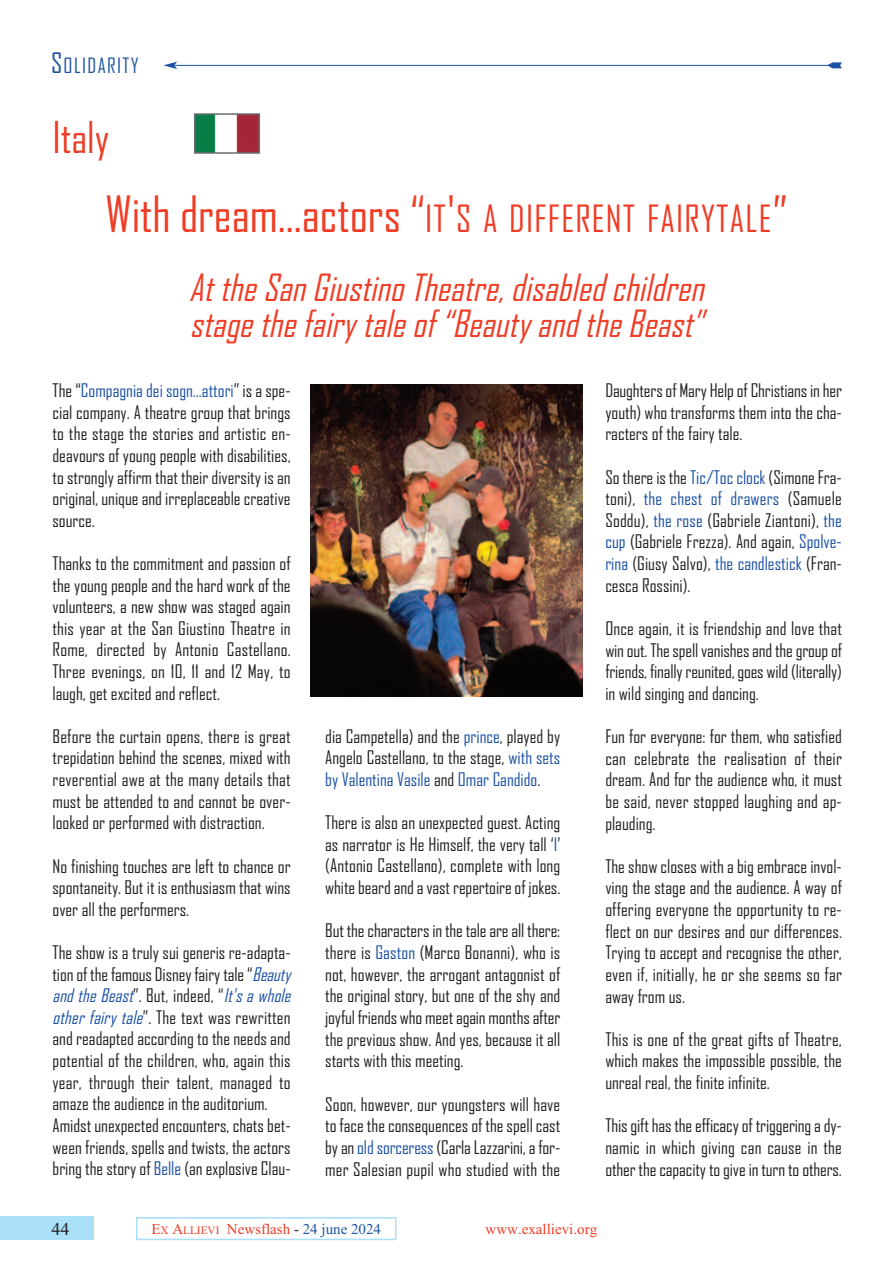
<style>
.page{position:relative;width:893px;height:1263px;background:#fff}
.page>*{position:absolute;margin:0;border:0;box-sizing:border-box;transform-origin:0 0}
.t1{font:42px "Agency FB";color:#ef3c25}
.t2{font:italic 36px/69.2px "Agency FB";color:#ef3c25;text-align:center}
.t3{font:20.25px "Agency FB";letter-spacing:.065em;color:#1c52a4}
.t4{font:18px/21.6px "Agency FB";color:#231f20;text-align:justify}
.t5{font:18px "Times New Roman";color:#231f20}
.t6{font:15px "Times New Roman";color:#ef3c25}
.s1{font-size:27px}
.s2{font-style:normal;font-size:48px}
.s3{font-style:normal}
.s4{color:#1c52a4}
.s5{font-style:italic;color:#1c52a4}
.s6{font-size:11.25px}
.s7{color:#231f20}
</style>
<div class="page">
<div style="left:136px;top:1217px;width:260px;height:23px;border:2px solid #aae0f9"></div>
<div style="left:0;top:1216px;width:93px;height:24px;background:#aae0f9"></div>
<img style="left:197px;top:116px;width:60px;height:35px">
<div style="left:194px;top:113px;width:66px;height:41px;border:2px solid #6c6d70"></div>
<img style="left:311px;top:384px;width:272px;height:312px">
<hr style="left:175px;top:65px;width:656px;height:1px;background:#1c52a4">
<svg style="left:163px;top:62px;width:14px;height:7px"></svg>
<svg style="left:827px;top:62px;width:15px;height:6px"></svg>
<p class="t3" style="left:51px;top:54px;width:89px"><span class="s1">S</span>OLIDARITY</p>
<h1 class="t1" style="left:53px;top:114px;width:58px">Italy</h1>
<h2 class="t2" style="left:105px;top:185px;width:684px"><span class="s2">With dream...actors “</span><span class="s3">IT</span><span class="s2">'</span><span class="s3">S A DIFFERENT FAIRYTALE</span><span class="s2">”<br></span>At the San Giustino Theatre, disabled children</h2>
<h2 class="t2" style="left:190px;top:290px;width:524px">stage the fairy tale of “Beauty and the Beast”</h2>
<p class="t4" style="left:53px;top:380px;width:240px">The “<span class="s4">Compagnia dei sogn...attori</span>” is a spe&shy;cial company. A theatre group that brings to the stage the stories and artistic en&shy;deavours of young people with disabilities, to strongly affirm that their diversity is an original, unique and irreplaceable creative source.</p>
<p class="t4" style="left:53px;top:553px;width:240px">Thanks to the commitment and passion of the young people and the hard work of the volunteers, a new show was staged again this year at the San Giustino Theatre in Rome, directed by Antonio Castellano.<br>Three evenings, on 10, 11 and 12 May, to laugh, get excited and reflect.</p>
<p class="t4" style="left:53px;top:726px;width:240px">Before the curtain opens, there is great trepidation behind the scenes, mixed with reverential awe at the many details that must be attended to and cannot be over&shy;looked or performed with distraction.</p>
<p class="t4" style="left:53px;top:855px;width:240px">No finishing touches are left to chance or spontaneity. But it is enthusiasm that wins over all the performers.</p>
<p class="t4" style="left:53px;top:942px;width:244px;text-align:left">The show is a truly sui generis re-adapta&shy;tion of the famous Disney fairy tale “<span class="s5">Beauty andtheBeast</span>”. But, indeed, “<span class="s5">It'sawhole otherfairytale</span>”. The text was rewritten and readapted according to the needs and potential of the children, who, again this year, through their talent, managed to amaze the audience in the auditorium.<br>Amidst unexpected encounters, chats bet&shy;ween friends, spells and twists, the actors bring the story of <span class="s4">Belle</span> (an explosive Clau-</p>
<p class="t4" style="left:325px;top:725px;width:237px">dia Campetella) and the <span class="s4">prince</span>, played by Angelo Castellano, to the stage, <span class="s4">with sets by Valentina Vasile</span> and <span class="s4">Omar Candido</span>.</p>
<p class="t4" style="left:325px;top:812px;width:237px">There is also an unexpected guest. Acting as narrator is He Himself, the very tall ‘<span class="s4">I</span>’ (Antonio Castellano), complete with long white beard and a vast repertoire of jokes.</p>
<p class="t4" style="left:325px;top:920px;width:237px">But the characters in the tale are all there: there is <span class="s4">Gaston</span> (Marco Bonanni), who is not, however, the arrogant antagonist of the original story, but one of the shy and joyful friends who meet again months after the previous show. And yes, because it all starts with this meeting.</p>
<p class="t4" style="left:325px;top:1093px;width:237px">Soon, however, our youngsters will have to face the consequences of the spell cast by an <span class="s4">old sorceress</span> (Carla Lazzarini, a for&shy;mer Salesian pupil who studied with the</p>
<p class="t4" style="left:605px;top:380px;width:238px">Daughters of Mary Help of Christians in her youth) who transforms them into the cha&shy;racters of the fairy tale.</p>
<p class="t4" style="left:605px;top:466px;width:238px">So there is the <span class="s4">Tic/Toc clock</span> (Simone Fra&shy;toni), <span class="s4">the chest of drawers</span> (Samuele Soddu), <span class="s4">the rose</span> (Gabriele Ziantoni), <span class="s4">the cup</span> (Gabriele Frezza). And again, <span class="s4">Spolve&shy;rina</span> (Giusy Salvo), <span class="s4">the candlestick</span> (Fran&shy;cesca Rossini).</p>
<p class="t4" style="left:605px;top:618px;width:238px">Once again, it is friendship and love that win out. The spell vanishes and the group of friends, finally reunited, goes wild (literally) in wild singing and dancing.</p>
<p class="t4" style="left:605px;top:726px;width:238px">Fun for everyone: for them, who satisfied can celebrate the realisation of their dream. And for the audience who, it must be said, never stopped laughing and ap&shy;plauding.</p>
<p class="t4" style="left:605px;top:856px;width:238px">The show closes with a big embrace invol&shy;ving the stage and the audience. A way of offering everyone the opportunity to re&shy;flect on our desires and our differences.<br>Trying to accept and recognise the other, even if, initially, he or she seems so far away from us.</p>
<p class="t4" style="left:605px;top:1029px;width:238px">This is one of the great gifts of Theatre, which makes the impossible possible, the unreal real, the finite infinite.</p>
<p class="t4" style="left:605px;top:1115px;width:238px">This gift has the efficacy of triggering a dy&shy;namic in which giving can cause in the other the capacity to give in turn to others.</p>
<p class="t5" style="left:52px;top:1218px;width:19px">44</p>
<p class="t6" style="left:151px;top:1220px;width:231px">E<span class="s6">X</span> A<span class="s6">LLIEVI</span> Newsflash <span class="s7">-</span> <span class="s4">24 june 2024</span></p>
<p class="t6" style="left:485px;top:1220px;width:113px">www.exallievi.org</p>
</div>
